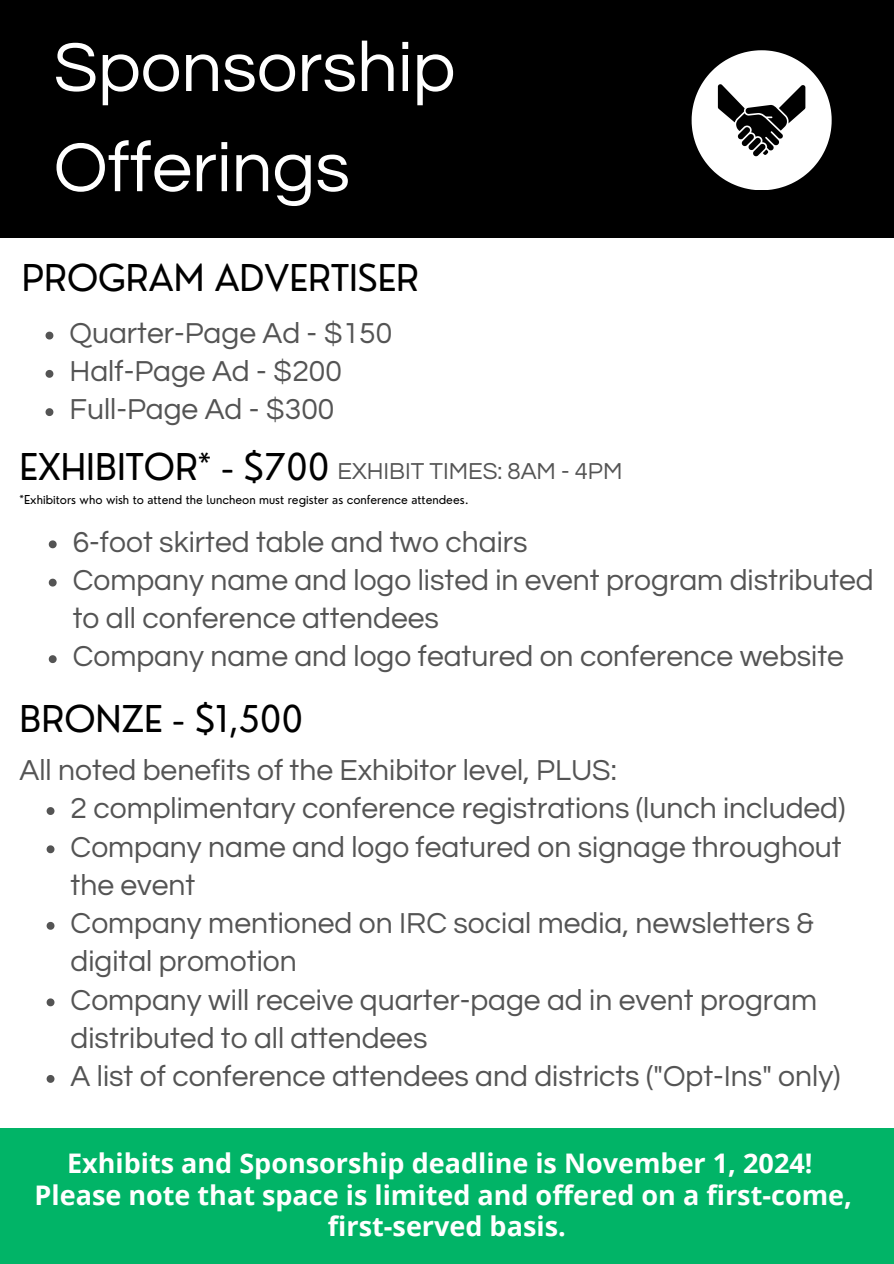
<style>
.page{position:relative;width:894px;height:1264px;background:#fff}
.page>*{position:absolute;margin:0;border:0;box-sizing:border-box;transform-origin:0 0}
.t1{font:72px/100.2px "Questrial";color:#fff}
.t2{font:36px "Nourd";color:#000}
.t3{font:30px/38.2px "Questrial";color:#545454}
.t4{font:700 27px/31.5px "Open Sans";color:#fff;text-align:center}
.t5{font:24px "Questrial";color:#545454}
.t6{font:12px "Nourd";color:#000}
</style>
<div class="page">
<div style="left:0;top:0;width:893px;height:238px;background:#000"></div>
<div style="left:0;top:1128px;width:893px;height:135px;background:#01b467"></div>
<svg style="left:691px;top:50px;width:140px;height:140px"></svg>
<svg style="left:49px;top:540px;width:8px;height:8px"></svg>
<svg style="left:49px;top:578px;width:8px;height:8px"></svg>
<svg style="left:49px;top:655px;width:8px;height:8px"></svg>
<svg style="left:47px;top:807px;width:7px;height:8px"></svg>
<svg style="left:47px;top:845px;width:7px;height:8px"></svg>
<svg style="left:47px;top:921px;width:7px;height:8px"></svg>
<svg style="left:47px;top:998px;width:7px;height:8px"></svg>
<svg style="left:47px;top:1075px;width:7px;height:7px"></svg>
<svg style="left:45px;top:331px;width:8px;height:8px"></svg>
<svg style="left:45px;top:370px;width:8px;height:8px"></svg>
<svg style="left:45px;top:408px;width:8px;height:8px"></svg>
<p class="t1" style="left:54px;top:19px;width:403px">Sponsorship<br>Offerings</p>
<p class="t2" style="left:22px;top:255px;width:399px">PROGRAM ADVERTISER</p>
<p class="t3" style="left:69px;top:314px;width:324px">Quarter-Page Ad - $150</p>
<p class="t3" style="left:69px;top:353px;width:274px">Half-Page Ad - $200</p>
<p class="t3" style="left:69px;top:391px;width:266px">Full-Page Ad - $300</p>
<p class="t5" style="left:337px;top:459px;width:286px">EXHIBIT TIMES: 8AM - 4PM</p>
<p class="t2" style="left:20px;top:444px;width:311px">EXHIBITOR* - $700</p>
<p class="t6" style="left:20px;top:492px;width:450px">*Exhibitors who wish to attend the luncheon must register as conference attendees.</p>
<h2 class="t3" style="left:73px;top:523px;width:456px">6-foot skirted table and two chairs</h2>
<p class="t3" style="left:73px;top:561px;width:802px">Company name and logo listed in event program distributed to all conference attendees</p>
<p class="t3" style="left:73px;top:638px;width:772px">Company name and logo featured on conference website</p>
<p class="t2" style="left:20px;top:696px;width:285px">BRONZE - $1,500</p>
<h5 class="t3" style="left:20px;top:751px;width:598px">All noted benefits of the Exhibitor level, PLUS:</h5>
<p class="t3" style="left:71px;top:790px;width:776px">2 complimentary conference registrations (lunch included)</p>
<p class="t3" style="left:71px;top:828px;width:772px">Company name and logo featured on signage throughout the event</p>
<p class="t3" style="left:71px;top:904px;width:744px">Company mentioned on IRC social media, newsletters &amp; digital promotion</p>
<h2 class="t3" style="left:71px;top:981px;width:747px">Company will receive quarter-page ad in event program distributed to all attendees</h2>
<h3 class="t3" style="left:71px;top:1057px;width:771px">A list of conference attendees and districts ("Opt-Ins" only)</h3>
<h1 class="t4" style="left:35px;top:1146px;width:818px">Exhibits and Sponsorship deadline is November 1, 2024!<br>Please note that space is limited and offered on a first-come, first-served basis.</h1>
</div>
